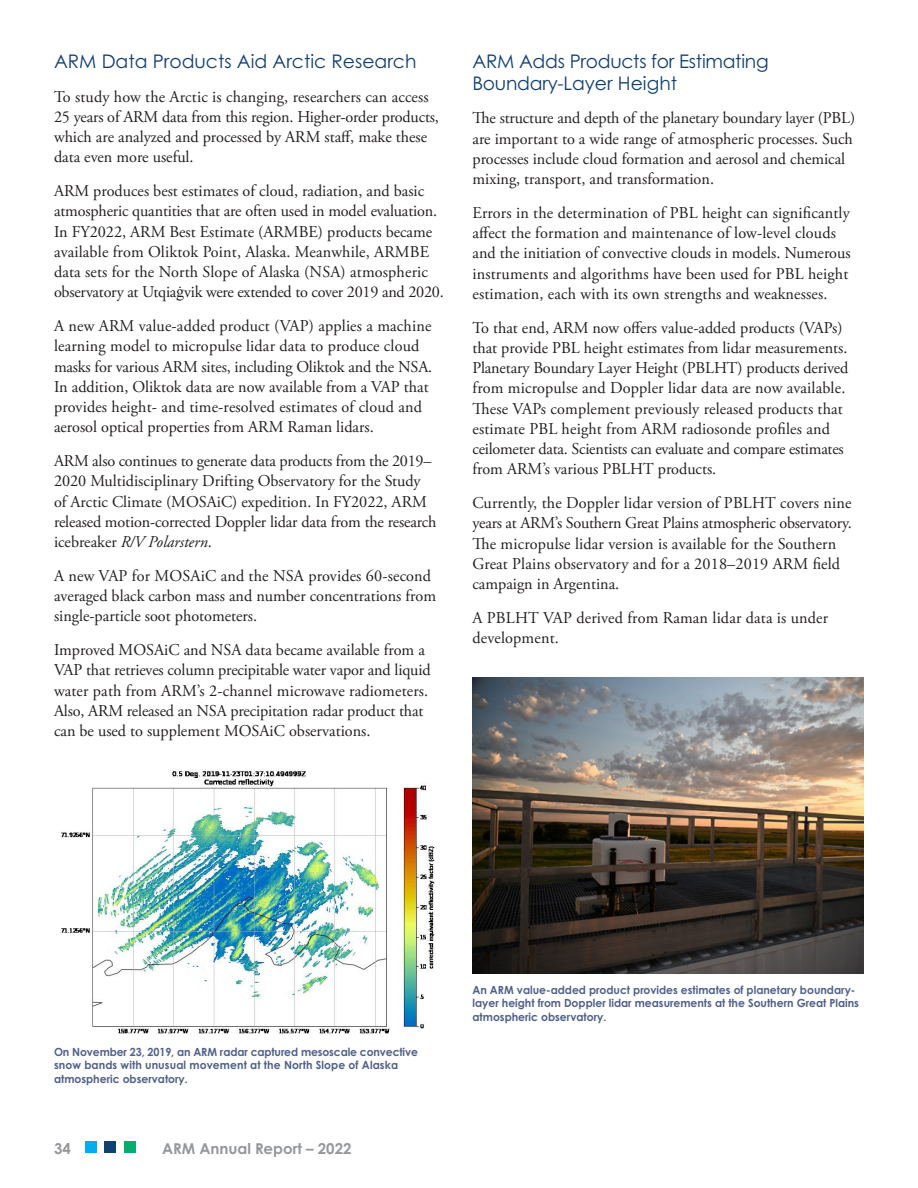
<style>
.page{position:relative;width:918px;height:1188px;background:#fff}
.page>*{position:absolute;margin:0;border:0;box-sizing:border-box;transform-origin:0 0}
.Subhead2_next_col{font:18.75px/21.8px "Century Gothic Pro";letter-spacing:-.015em;color:#114073}
.Subhead2_next_page{font:18.75px "Century Gothic Pro";color:#114073}
.Body_Text{font:16.5px/20.2px "Adobe Garamond Pro";color:#231f20}
.t1{font:700 15px "Century Gothic Pro";color:#95979a}
.t2{font:700 11.25px/13.5px "Century Gothic Pro";color:#50608a;scale:.96 1}
.s1{font-family:"Times New Roman"}
.s2{font-style:italic}
</style>
<div class="page">
<div style="left:104px;top:1142px;width:12px;height:12px;background:#114073"></div>
<div style="left:124px;top:1142px;width:12px;height:12px;background:#06ae6e"></div>
<div style="left:85px;top:1142px;width:12px;height:12px;background:#00aeef"></div>
<img style="left:61px;top:771px;width:374px;height:263px">
<img style="left:472px;top:677px;width:392px;height:296px">
<p class="Subhead2_next_page" style="left:54px;top:50px;width:364px">ARM Data Products Aid Arctic Research</p>
<p class="Body_Text" style="left:54px;top:87px;width:386px">To study how the Arctic is changing, researchers can access 25 years of ARM data from this region. Higher-order products, which are analyzed and processed by ARM staff, make these data even more useful.</p>
<p class="Body_Text" style="left:54px;top:181px;width:391px">ARM produces best estimates of cloud, radiation, and basic atmospheric quantities that are often used in model evaluation.<br>In FY2022, ARM Best Estimate (ARMBE) products became available from Oliktok Point, Alaska. Meanwhile, ARMBE data sets for the North Slope of Alaska (NSA) atmospheric observatory at Utqia<span class="s1">ġ</span>vik were extended to cover 2019 and 2020.</p>
<p class="Body_Text" style="left:54px;top:316px;width:380px">A new ARM value-added product (VAP) applies a machine learning model to micropulse lidar data to produce cloud masks for various ARM sites, including Oliktok and the NSA.<br>In addition, Oliktok data are now available from a VAP that provides height- and time-resolved estimates of cloud and aerosol optical properties from ARM Raman lidars.</p>
<p class="Body_Text" style="left:54px;top:451px;width:384px">ARM also continues to generate data products from the 2019– 2020 Multidisciplinary Drifting Observatory for the Study of Arctic Climate (MOSAiC) expedition. In FY2022, ARM released motion-corrected Doppler lidar data from the research icebreaker <span class="s2">R/V Polarstern</span>.</p>
<p class="Body_Text" style="left:54px;top:566px;width:384px">A new VAP for MOSAiC and the NSA provides 60-second averaged black carbon mass and number concentrations from single-particle soot photometers.</p>
<p class="Body_Text" style="left:54px;top:640px;width:378px">Improved MOSAiC and NSA data became available from a VAP that retrieves column precipitable water vapor and liquid water path from ARM’s 2-channel microwave radiometers.<br>Also, ARM released an NSA precipitation radar product that can be used to supplement MOSAiC observations.</p>
<p class="Subhead2_next_col" style="left:472px;top:50px;width:298px">ARM Adds Products for Estimating<br>Boundary-Layer Height</p>
<p class="Body_Text" style="left:472px;top:109px;width:384px">The structure and depth of the planetary boundary layer (PBL) are important to a wide range of atmospheric processes. Such processes include cloud formation and aerosol and chemical mixing, transport, and transformation.</p>
<p class="Body_Text" style="left:472px;top:203px;width:380px">Errors in the determination of PBL height can significantly affect the formation and maintenance of low-level clouds and the initiation of convective clouds in models. Numerous instruments and algorithms have been used for PBL height estimation, each with its own strengths and weaknesses.</p>
<p class="Body_Text" style="left:472px;top:318px;width:377px">To that end, ARM now offers value-added products (VAPs) that provide PBL height estimates from lidar measurements.<br>Planetary Boundary Layer Height (PBLHT) products derived from micropulse and Doppler lidar data are now available.<br>These VAPs complement previously released products that estimate PBL height from ARM radiosonde profiles and ceilometer data. Scientists can evaluate and compare estimates from ARM’s various PBLHT products.</p>
<p class="Body_Text" style="left:472px;top:493px;width:381px">Currently, the Doppler lidar version of PBLHT covers nine years at ARM’s Southern Great Plains atmospheric observatory.<br>The micropulse lidar version is available for the Southern Great Plains observatory and for a 2018–2019 ARM field campaign in Argentina.</p>
<p class="Body_Text" style="left:472px;top:608px;width:357px">A PBLHT VAP derived from Raman lidar data is under development.</p>
<p class="t2" style="left:54px;top:1045px;width:381px">On November 23, 2019, an ARM radar captured mesoscale convective snow bands with unusual movement at the North Slope of Alaska atmospheric observatory.</p>
<p class="t1" style="left:54px;top:1139px;width:18px">34</p>
<p class="t1" style="left:162px;top:1139px;width:191px">ARM Annual Report – 2022</p>
<p class="t2" style="left:472px;top:983px;width:404px">An ARM value-added product provides estimates of planetary boundary&shy;layer height from Doppler lidar measurements at the Southern Great Plains atmospheric observatory.</p>
</div>
